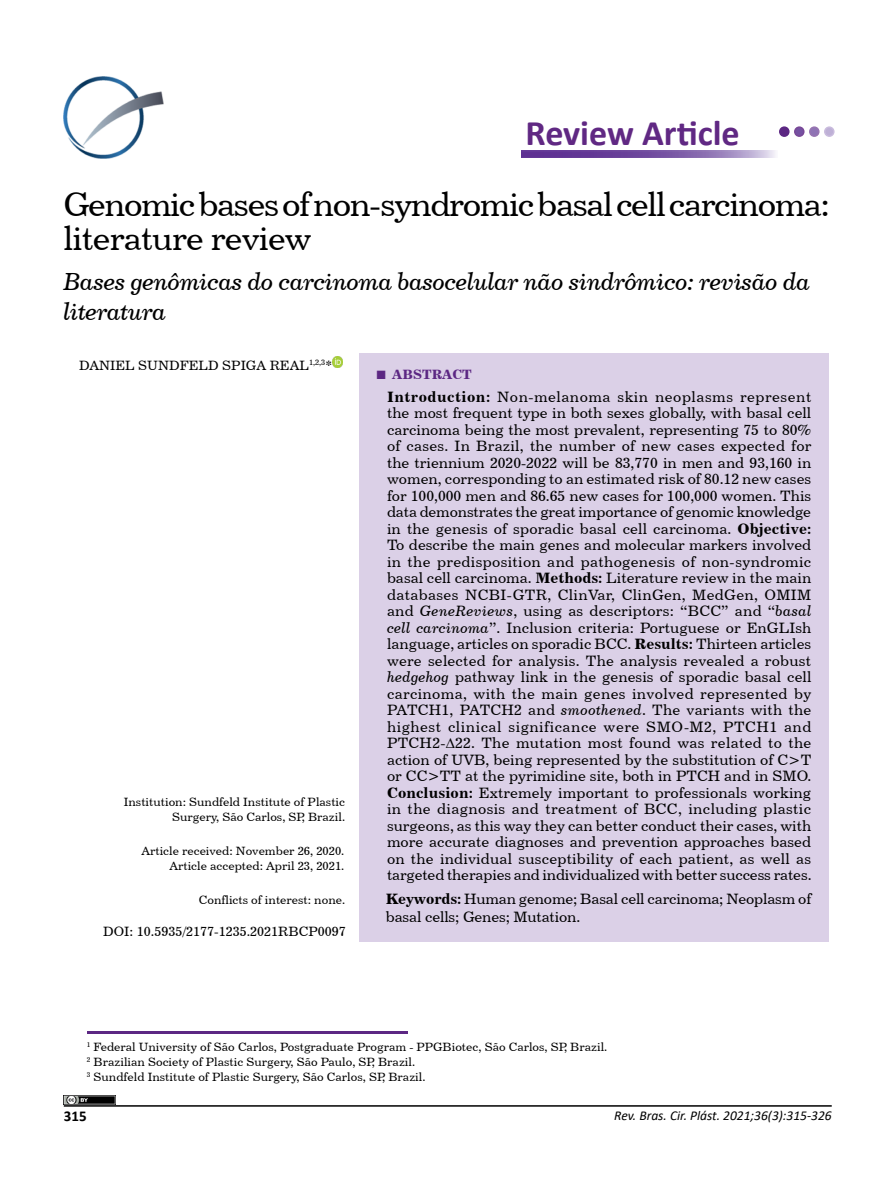
<style>
.page{position:relative;width:893px;height:1191px;background:#fff}
.page>*{position:absolute;margin:0;border:0;box-sizing:border-box;transform-origin:0 0}
.t1{font:700 36px "Calibri";color:#602883}
.t2{font:33.75px/34.5px "Century 731 BT Roman A";letter-spacing:-.04em;color:#000}
.t3{font:24.75px/29.7px "Century 731 BT Italic A";letter-spacing:-.025em;color:#000}
.t4{font:15px/16.5px "Century 731 BT Roman A";letter-spacing:-.01em;color:#000;text-align:justify}
.t5{font:700 15px "Calibri";color:#000}
.t6{font:13.5px "Century 731 BT Roman A";color:#000}
.t7{font:italic 13.5px "Calibri";color:#000}
.t8{font:13.5px "Century 731 BT Bold A";color:#5c2783}
.t9{font:12px/14.4px "Century 731 BT Roman A";color:#000;text-align:right}
.s1{font-family:"Times New Roman";font-weight:700;font-size:18px}
.s2{font-family:"Century 731 BT Bold A"}
.s3{font-family:"Century 731 BT Italic A"}
.s4{font-family:"Times New Roman"}
</style>
<div class="page">
<hr style="left:64px;top:1105px;width:768px;height:1px;background:#000">
<svg style="left:332px;top:357px;width:11px;height:10px"></svg>
<img style="left:63px;top:77px;width:101px;height:82px">
<hr style="left:87px;top:1031px;width:320px;height:2px;background:#5c2783">
<img style="left:64px;top:1095px;width:51px;height:9px">
<img style="left:522px;top:150px;width:254px;height:7px">
<div style="left:780px;top:127px;width:9px;height:9px;background:#5c2783;border-radius:50%"></div>
<div style="left:779px;top:126px;width:11px;height:11px;border:2px solid #5c2783;border-radius:50%"></div>
<div style="left:795px;top:127px;width:9px;height:9px;background:#7551a1;border-radius:50%"></div>
<div style="left:794px;top:126px;width:11px;height:11px;border:2px solid #794897;border-radius:50%"></div>
<div style="left:810px;top:127px;width:9px;height:9px;background:#8f73b4;border-radius:50%"></div>
<div style="left:809px;top:126px;width:11px;height:11px;border:2px solid #9774b1;border-radius:50%"></div>
<div style="left:825px;top:127px;width:9px;height:9px;background:#beb0d6;border-radius:50%"></div>
<div style="left:824px;top:126px;width:11px;height:11px;border:2px solid #c9bbdd;border-radius:50%"></div>
<div style="left:359px;top:353px;width:470px;height:588px;background:#dbd0e7"></div>
<h1 class="t1" style="left:526px;top:108px;width:216px">Review Article</h1>
<h2 class="t2" style="left:63px;top:186px;width:768px">Genomic bases of non-syndromic basal cell carcinoma: literature review</h2>
<h3 class="t3" style="left:63px;top:266px;width:748px">Bases genômicas do carcinoma basocelular não sindrômico: revisão da literatura</h3>
<p class="t6" style="left:79px;top:357px;width:255px">DANIEL SUNDFELD SPIGA REAL<sup>1,2,3</sup>*</p>
<p class="t9" style="left:124px;top:795px;width:223px">Institution: Sundfeld Institute of Plastic<br>Surgery, São Carlos, SP, Brazil.</p>
<p class="t9" style="left:141px;top:843px;width:205px">Article received: November 26, 2020.<br>Article accepted: April 23, 2021.</p>
<p class="t9" style="left:199px;top:892px;width:148px">Conflicts of interest: none.</p>
<p class="t6" style="left:103px;top:922px;width:244px">DOI: 10.5935/2177-1235.2021RBCP0097</p>
<p class="t8" style="left:376px;top:366px;width:98px"><span class="s1">■</span> ABSTRACT</p>
<p class="t4" style="left:387px;top:388px;width:426px"><span class="s2">Introduction:</span> Non-melanoma skin neoplasms represent the most frequent type in both sexes globally, with basal cell carcinoma being the most prevalent, representing 75 to 80% of cases. In Brazil, the number of new cases expected for the triennium 2020-2022 will be 83,770 in men and 93,160 in women, corresponding to an estimated risk of 80.12 new cases for 100,000 men and 86.65 new cases for 100,000 women. This data demonstrates the great importance of genomic knowledge in the genesis of sporadic basal cell carcinoma. <span class="s2">Objective:<br></span>To describe the main genes and molecular markers involved in the predisposition and pathogenesis of non-syndromic basal cell carcinoma. <span class="s2">Methods:</span> Literature review in the main databases NCBI-GTR, ClinVar, ClinGen, MedGen, OMIM and <span class="s3">GeneReviews</span>, using as descriptors: “BCC” and “<span class="s3">basal cell carcinoma</span>”. Inclusion criteria: Portuguese or EnGLIsh language, articles on sporadic BCC. <span class="s2">Results:</span> Thirteen articles were selected for analysis. The analysis revealed a robust <span class="s3">hedgehog</span> pathway link in the genesis of sporadic basal cell carcinoma, with the main genes involved represented by PATCH1, PATCH2 and <span class="s3">smoothened</span>. The variants with the highest clinical significance were SMO-M2, PTCH1 and PTCH2-<span class="s4">∆</span>22. The mutation most found was related to the action of UVB, being represented by the substitution of C&gt;T or CC&gt;TT at the pyrimidine site, both in PTCH and in SMO.<br><span class="s2">Conclusion:</span> Extremely important to professionals working in the diagnosis and treatment of BCC, including plastic surgeons, as this way they can better conduct their cases, with more accurate diagnoses and prevention approaches based on the individual susceptibility of each patient, as well as targeted therapies and individualized with better success rates.</p>
<p class="t4" style="left:386px;top:889px;width:427px;line-height:18px"><span class="s2">Keywords:</span> Human genome; Basal cell carcinoma; Neoplasm of basal cells; Genes; Mutation.</p>
<p class="t9" style="left:87px;top:1039px;width:522px;line-height:15px;text-align:left"><sup>1</sup> Federal University of São Carlos, Postgraduate Program - PPGBiotec, São Carlos, SP, Brazil.<br><sup>2</sup> Brazilian Society of Plastic Surgery, São Paulo, SP, Brazil.<br><sup>3</sup> Sundfeld Institute of Plastic Surgery, São Carlos, SP, Brazil.</p>
<p class="t5" style="left:64px;top:1105px;width:24px">315</p>
<p class="t7" style="left:614px;top:1106px;width:219px">Rev. Bras. Cir. Plást. 2021;36(3):315-326</p>
</div>
